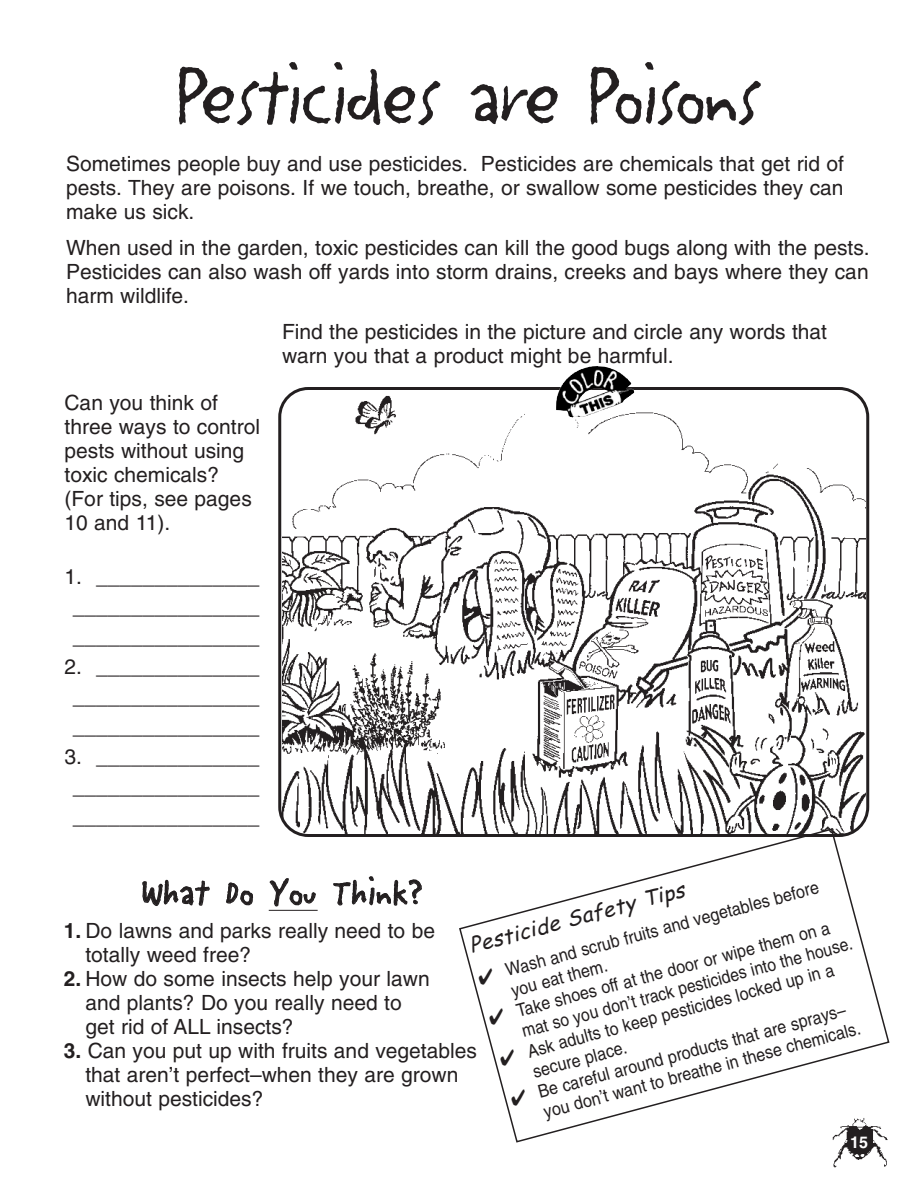
<style>
.page{position:relative;width:918px;height:1188px;background:#fff}
.page>*{position:absolute;margin:0;border:0;box-sizing:border-box;transform-origin:0 0}
.t1{font:90px "Litterbox ICG";letter-spacing:-.045em;color:#231f20}
.t2{font:40.5px "Litterbox ICG";letter-spacing:-.005em;color:#231f20}
.t3{font:21px/24px "Helvetica";color:#231f20}
.t4{font:italic 21px "Comic Sans MS";color:#231f20}
.t5{font:18px/21px "Helvetica";color:#231f20;scale:.9 1}
.t6{font:700 16.2px "Helvetica";color:#fff}
.s1{font-weight:700}
</style>
<div class="page">
<img style="left:833px;top:1144px;width:54px;height:24px">
<svg style="left:278px;top:387px;width:591px;height:450px"></svg>
<img style="left:556px;top:375px;width:78px;height:42px">
<hr style="left:269px;top:910px;width:49px;height:1px;background:#231f20">
<svg style="left:458px;top:827px;width:432px;height:317px"></svg>
<h1 class="t1" style="left:175px;top:69px;width:591px">Pesticides are Poisons</h1>
<p class="t3" style="left:66px;top:153px;width:779px;text-align:justify">Sometimes people buy and use pesticides. Pesticides are chemicals that get rid of pests. They are poisons. If we touch, breathe, or swallow some pesticides they can make us sick.</p>
<p class="t3" style="left:66px;top:237px;width:805px;text-align:justify">When used in the garden, toxic pesticides can kill the good bugs along with the pests.<br>Pesticides can also wash off yards into storm drains, creeks and bays where they can harm wildlife.</p>
<p class="t3" style="left:282px;top:321px;width:547px">Find the pesticides in the picture and circle any words that warn you that a product might be harmful.</p>
<p class="t3" style="left:64px;top:392px;width:197px">Can you think of three ways to control pests without using toxic chemicals? (For tips, see pages<br>10 and 11).</p>
<p class="t3" style="left:64px;top:563px;width:197px;line-height:30px;text-align:center">1. ______________ ________________ ________________</p>
<p class="t3" style="left:64px;top:653px;width:197px;line-height:30px;text-align:center">2. ______________ ________________ ________________</p>
<p class="t3" style="left:64px;top:743px;width:197px;line-height:30px;text-align:center">3. ______________ ________________ ________________</p>
<h2 class="t2" style="left:141px;top:880px;width:283px">What Do You Think?</h2>
<p class="t3" style="left:85px;top:920px;width:351px;text-indent:-22px"><span class="s1">1.</span> Do lawns and parks really need to be totally weed free?</p>
<p class="t3" style="left:85px;top:968px;width:346px;text-indent:-22px"><span class="s1">2.</span> How do some insects help your lawn and plants? Do you really need to get rid of ALL insects?</p>
<p class="t3" style="left:85px;top:1040px;width:393px;text-indent:-22px"><span class="s1">3.</span> Can you put up with fruits and vegetables that aren’t perfect–when they are grown without pesticides?</p>
<p class="t5" style="left:504px;top:962px;width:361px;text-indent:-29px;rotate:-15deg">✔ Wash and scrub fruits and vegetables before you eat them.</p>
<p class="t4" style="left:467px;top:934px;width:223px;rotate:-15deg">Pesticide Safety Tips</p>
<p class="t5" style="left:515px;top:1002px;width:381px;text-indent:-28px;rotate:-15deg">✔ Take shoes off at the door or wipe them on a mat so you don’t track pesticides into the house.</p>
<p class="t5" style="left:525px;top:1043px;width:354px;text-indent:-28px;rotate:-15deg">✔ Ask adults to keep pesticides locked up in a secure place.</p>
<p class="t5" style="left:536px;top:1083px;width:365px;text-indent:-28px;rotate:-15deg">✔ Be careful around products that are sprays– you don’t want to breathe in these chemicals.</p>
<p class="t6" style="left:850px;top:1136px;width:20px">15</p>
</div>
